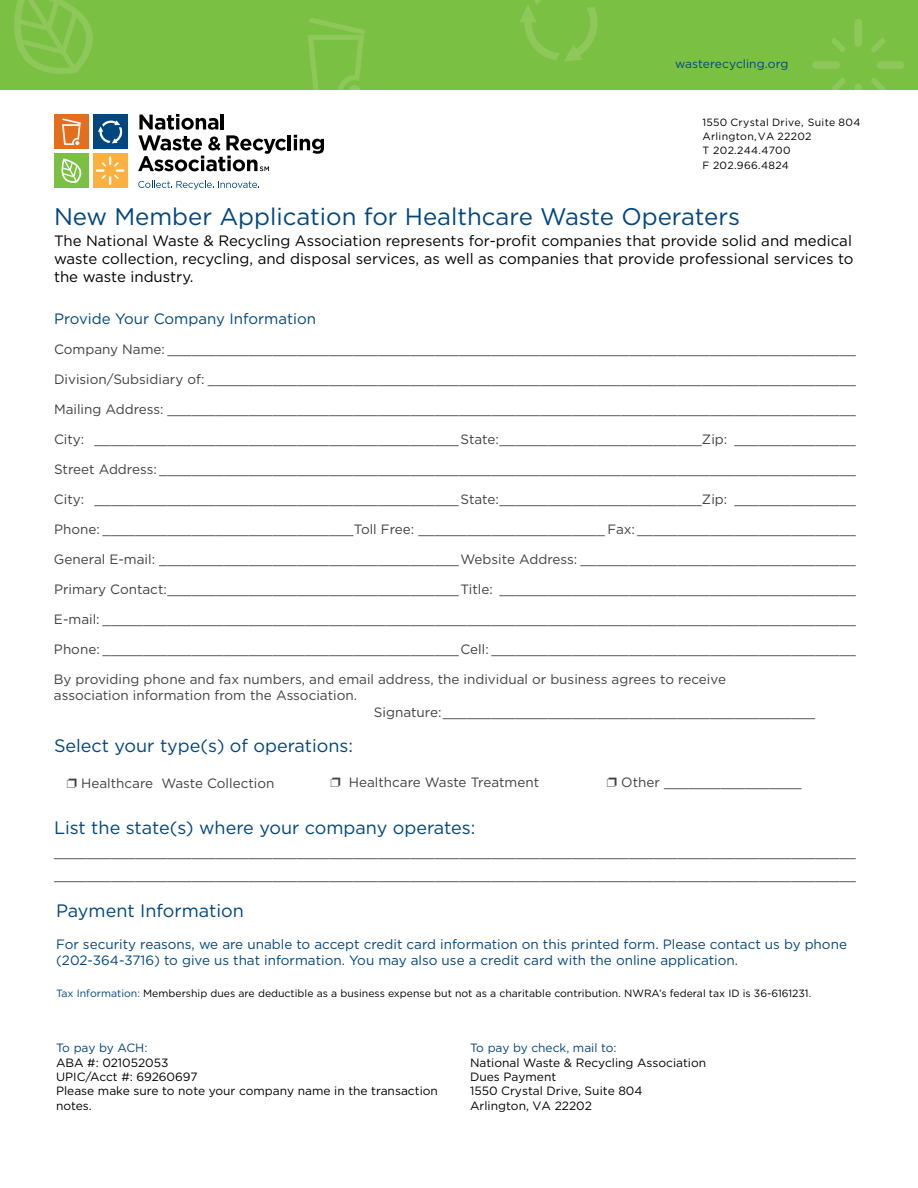
<style>
.page{position:relative;width:918px;height:1188px;background:#fff}
.page>*{position:absolute;margin:0;border:0;box-sizing:border-box;transform-origin:0 0}
.t1{font:24px "Gotham";color:#00467f}
.t2{font:18px "Gotham";color:#00467f}
.t3{font:15px/18px "Gotham";color:#000;text-align:justify}
.t4{font:15px "Gotham";color:#00467f}
.t5{font:13.5px/23.2px "Gotham";color:#414042}
.t6{font:13.5px/16.2px "Gotham";color:#00467f}
.t7{font:12px/14.4px "Gotham";color:#000}
.t8{font:12px "Gotham";color:#00467f}
.t9{font:12px "Gotham";letter-spacing:-.025em;color:#00467f}
.t10{font:10.5px "Gotham";color:#000}
.t11{font:10.5px/14.2px "Gotham";letter-spacing:.03em;color:#000}
.s1{color:#00467f}
</style>
<div class="page">
<div style="left:0;top:0;width:918px;height:90px;background:#7ac143"></div>
<div style="left:855px;top:19px;width:7px;height:28px;background:#8ec85a;border-radius:4px"></div>
<div style="left:812px;top:61px;width:28px;height:8px;background:#8ec85a;border-radius:4px"></div>
<svg style="left:832px;top:38px;width:13px;height:14px"></svg>
<svg style="left:871px;top:78px;width:14px;height:12px"></svg>
<svg style="left:832px;top:78px;width:13px;height:12px"></svg>
<div style="left:855px;top:83px;width:7px;height:28px;background:#8ec85a;border-radius:4px"></div>
<div style="left:877px;top:61px;width:27px;height:8px;background:#8ec85a;border-radius:4px"></div>
<svg style="left:871px;top:38px;width:14px;height:14px"></svg>
<svg style="left:308px;top:18px;width:57px;height:72px"></svg>
<div style="left:348px;top:85px;width:12px;height:12px;background:#8ec85a;border-radius:50%"></div>
<svg style="left:520px;top:0;width:78px;height:61px"></svg>
<svg style="left:14px;top:0;width:79px;height:74px"></svg>
<div style="left:0;top:90px;width:918px;height:141px;background:#fff"></div>
<svg style="left:138px;top:181px;width:121px;height:8px"></svg>
<hr style="left:288px;top:135px;width:3px;height:15px;background:#000">
<svg style="left:294px;top:135px;width:30px;height:19px"></svg>
<div style="left:54px;top:114px;width:35px;height:35px;background:#e36f1e"></div>
<svg style="left:62px;top:118px;width:19px;height:27px"></svg>
<div style="left:93px;top:153px;width:34px;height:35px;background:#fbb040"></div>
<svg style="left:96px;top:156px;width:28px;height:29px"></svg>
<div style="left:54px;top:153px;width:35px;height:35px;background:#7ac143"></div>
<svg style="left:61px;top:158px;width:21px;height:25px"></svg>
<svg style="left:138px;top:114px;width:148px;height:57px"></svg>
<div style="left:93px;top:114px;width:34px;height:35px;background:#00467f"></div>
<svg style="left:98px;top:120px;width:25px;height:23px"></svg>
<p class="t8" style="left:675px;top:56px;width:115px">wasterecycling.org</p>
<p class="t11" style="left:702px;top:115px;width:159px">1550 Crystal Drive, Suite 804<br>Arlington, VA 22202<br>T 202.244.4700<br>F 202.966.4824</p>
<h1 class="t1" style="left:54px;top:201px;width:688px">New Member Application for Healthcare Waste Operaters</h1>
<p class="t3" style="left:54px;top:232px;width:801px">The National Waste &amp; Recycling Association represents for-profit companies that provide solid and medical waste collection, recycling, and disposal services, as well as companies that provide professional services to the waste industry.</p>
<p class="t4" style="left:54px;top:309px;width:264px">Provide Your Company Information</p>
<p class="t5" style="left:54px;top:337px;width:803px">Company Name: _____________________________________________________________________________________</p>
<p class="t5" style="left:54px;top:367px;width:803px">Division/Subsidiary of: ________________________________________________________________________________</p>
<p class="t5" style="left:54px;top:397px;width:803px">Mailing Address: _____________________________________________________________________________________</p>
<p class="t5" style="left:54px;top:427px;width:803px">City: _____________________________________________State:_________________________Zip: _______________</p>
<p class="t5" style="left:54px;top:457px;width:803px">Street Address: ______________________________________________________________________________________</p>
<p class="t5" style="left:54px;top:487px;width:803px">City: _____________________________________________State:_________________________Zip: _______________</p>
<p class="t5" style="left:54px;top:517px;width:803px">Phone: _______________________________Toll Free: _______________________ Fax: ___________________________</p>
<p class="t5" style="left:54px;top:547px;width:803px">General E-mail: _____________________________________Website Address: __________________________________</p>
<p class="t5" style="left:54px;top:577px;width:803px">Primary Contact:____________________________________Title: ____________________________________________</p>
<p class="t5" style="left:54px;top:607px;width:803px">E-mail: _____________________________________________________________________________________________</p>
<p class="t5" style="left:54px;top:637px;width:803px">Phone: ____________________________________________Cell: _____________________________________________</p>
<p class="t5" style="left:54px;top:667px;width:674px">By providing phone and fax numbers, and email address, the individual or business agrees to receive</p>
<p class="t5" style="left:54px;top:684px;width:305px">association information from the Association.</p>
<p class="t5" style="left:374px;top:700px;width:443px">Signature:______________________________________________</p>
<h2 class="t2" style="left:54px;top:735px;width:301px">Select your type(s) of operations:</h2>
<p class="t5" style="left:81px;top:771px;width:195px">Healthcare Waste Collection</p>
<p class="t5" style="left:349px;top:770px;width:192px">Healthcare Waste Treatment</p>
<p class="t5" style="left:621px;top:770px;width:182px">Other _________________</p>
<h2 class="t2" style="left:54px;top:816px;width:423px">List the state(s) where your company operates:</h2>
<p class="t5" style="left:54px;top:840px;width:803px">___________________________________________________________________________________________________ ___________________________________________________________________________________________________</p>
<h2 class="t2" style="left:56px;top:899px;width:189px">Payment Information</h2>
<p class="t6" style="left:56px;top:936px;width:792px">For security reasons, we are unable to accept credit card information on this printed form. Please contact us by phone (202-364-3716) to give us that information. You may also use a credit card with the online application.</p>
<p class="t10" style="left:56px;top:986px;width:757px"><span class="s1">Tax Information:</span> Membership dues are deductible as a business expense but not as a charitable contribution. NWRA’s federal tax ID is 36-6161231.</p>
<p class="t9" style="left:56px;top:1040px;width:93px">To pay by ACH:</p>
<p class="t7" style="left:56px;top:1055px;width:383px">ABA #: 021052053<br>UPIC/Acct #: 69260697<br>Please make sure to note your company name in the transaction notes.</p>
<p class="t8" style="left:470px;top:1040px;width:148px">To pay by check, mail to:</p>
<p class="t7" style="left:470px;top:1055px;width:238px">National Waste &amp; Recycling Association<br>Dues Payment<br>1550 Crystal Drive, Suite 804<br>Arlington, VA 22202</p>
</div>
